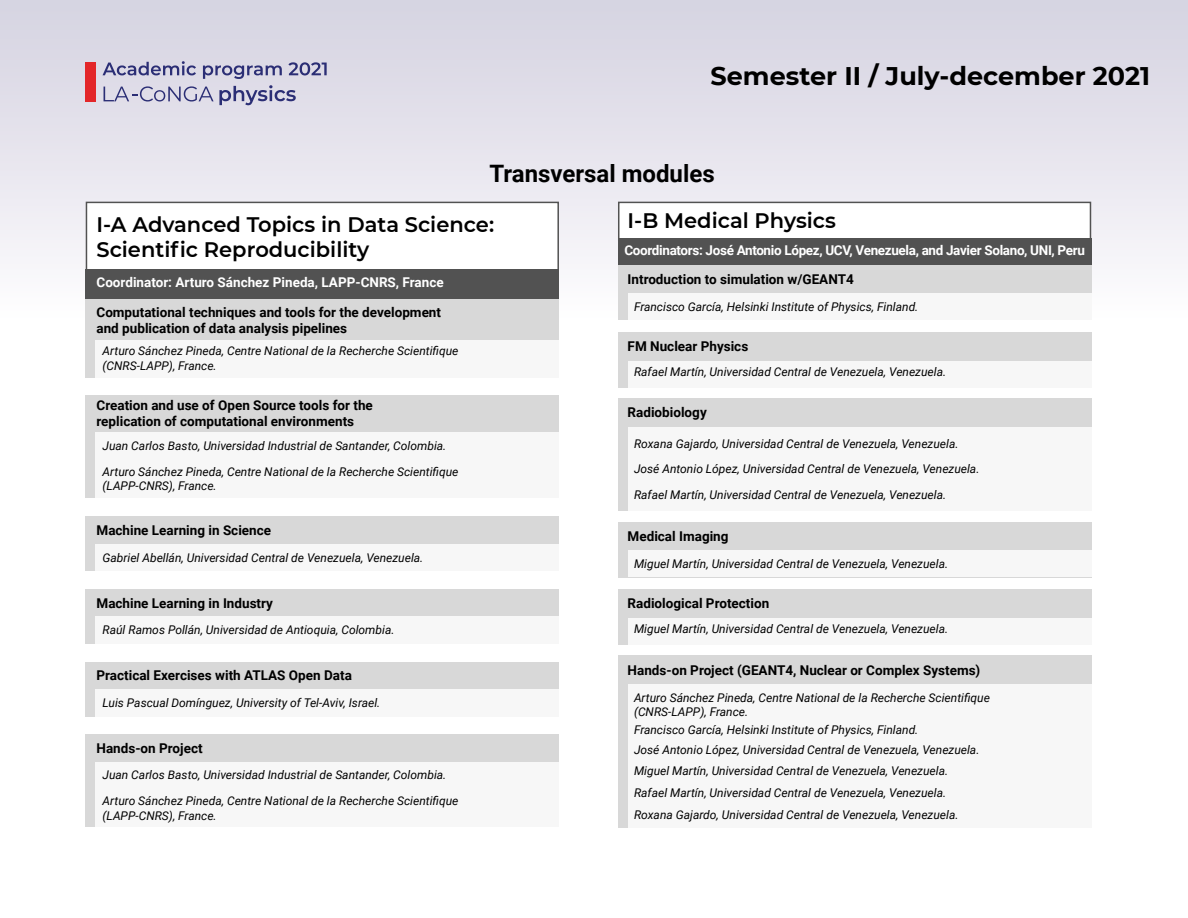
<style>
.page{position:relative;width:1188px;height:918px;background:#fff}
.page>*{position:absolute;margin:0;border:0;box-sizing:border-box;transform-origin:0 0}
.t1{font:700 25.5px "Montserrat";color:#000}
.t2{font:700 24px "Roboto";color:#000}
.t3{font:600 21px/25.2px "Montserrat";color:#000}
.t4{font:700 13.5px/16.2px "Roboto";color:#000}
.t5{font:700 13.5px "Roboto";letter-spacing:-.025em;color:#fff}
.t6{font:700 13.5px "Roboto";color:#fff}
.t7{font:italic 12px/14.4px "Roboto";color:#000}
</style>
<div class="page">
<svg style="left:0;top:0;width:1188px;height:328px;background:#e3e1eb"></svg>
<div style="left:86px;top:202px;width:473px;height:73px;background:#fff;border:2px solid #525252"></div>
<div style="left:618px;top:202px;width:473px;height:39px;background:#fff;border:2px solid #525252"></div>
<div style="left:86px;top:269px;width:473px;height:108px;background:#d8d8d8"></div>
<div style="left:86px;top:517px;width:473px;height:54px;background:#d8d8d8"></div>
<div style="left:86px;top:589px;width:473px;height:55px;background:#d8d8d8"></div>
<div style="left:86px;top:662px;width:473px;height:54px;background:#d8d8d8"></div>
<div style="left:86px;top:395px;width:473px;height:103px;background:#d8d8d8"></div>
<div style="left:86px;top:734px;width:473px;height:93px;background:#d8d8d8"></div>
<div style="left:96px;top:340px;width:463px;height:37px;background:#f7f7f7"></div>
<div style="left:96px;top:544px;width:463px;height:27px;background:#f7f7f7"></div>
<div style="left:96px;top:617px;width:463px;height:27px;background:#f7f7f7"></div>
<div style="left:96px;top:689px;width:463px;height:27px;background:#f7f7f7"></div>
<div style="left:96px;top:432px;width:463px;height:66px;background:#f7f7f7"></div>
<div style="left:96px;top:762px;width:463px;height:65px;background:#f7f7f7"></div>
<div style="left:86px;top:269px;width:473px;height:29px;background:#525252"></div>
<div style="left:618px;top:265px;width:473px;height:55px;background:#d8d8d8"></div>
<div style="left:618px;top:332px;width:473px;height:55px;background:#d8d8d8"></div>
<div style="left:618px;top:522px;width:473px;height:55px;background:#d8d8d8"></div>
<div style="left:618px;top:589px;width:473px;height:56px;background:#d8d8d8"></div>
<div style="left:618px;top:398px;width:473px;height:112px;background:#d8d8d8"></div>
<div style="left:618px;top:656px;width:473px;height:172px;background:#d8d8d8"></div>
<div style="left:628px;top:293px;width:463px;height:27px;background:#f7f7f7"></div>
<div style="left:628px;top:361px;width:463px;height:26px;background:#f7f7f7"></div>
<div style="left:628px;top:550px;width:463px;height:27px;background:#f7f7f7"></div>
<div style="left:628px;top:618px;width:463px;height:27px;background:#f7f7f7"></div>
<div style="left:628px;top:427px;width:463px;height:83px;background:#f7f7f7"></div>
<div style="left:628px;top:684px;width:463px;height:144px;background:#f7f7f7"></div>
<div style="left:618px;top:238px;width:473px;height:27px;background:#525252"></div>
<div style="left:86px;top:62px;width:10px;height:39px;background:#e32629"></div>
<svg style="left:104px;top:85px;width:192px;height:20px;background:#b9b8cf"></svg>
<svg style="left:103px;top:61px;width:224px;height:18px;background:#adacc8"></svg>
<h1 class="t1" style="left:711px;top:58px;width:441px">Semester II / July-december 2021</h1>
<h2 class="t2" style="left:489px;top:156px;width:227px">Transversal modules</h2>
<h3 class="t3" style="left:97px;top:211px;width:399px">I-A Advanced Topics in Data Science:<br>Scientific Reproducibility</h3>
<h3 class="t3" style="left:628px;top:207px;width:210px">I-B Medical Physics</h3>
<p class="t5" style="left:624px;top:241px;width:462px">Coordinators: José Antonio López, UCV, Venezuela, and Javier Solano, UNI, Peru</p>
<p class="t6" style="left:97px;top:273px;width:349px">Coordinator: Arturo Sánchez Pineda, LAPP-CNRS, France</p>
<p class="t4" style="left:628px;top:271px;width:228px">Introduction to simulation w/GEANT4</p>
<p class="t4" style="left:97px;top:303px;width:346px">Computational techniques and tools for the development and publication of data analysis pipelines</p>
<p class="t7" style="left:634px;top:299px;width:286px">Francisco García, Helsinki Institute of Physics, Finland.</p>
<p class="t7" style="left:103px;top:343px;width:357px">Arturo Sánchez Pineda, Centre National de la Recherche Scientifique (CNRS-LAPP), France.</p>
<p class="t4" style="left:628px;top:338px;width:122px">FM Nuclear Physics</p>
<p class="t7" style="left:634px;top:364px;width:314px">Rafael Martín, Universidad Central de Venezuela, Venezuela.</p>
<p class="t4" style="left:97px;top:396px;width:278px">Creation and use of Open Source tools for the replication of computational environments</p>
<p class="t4" style="left:628px;top:404px;width:81px">Radiobiology</p>
<p class="t7" style="left:103px;top:438px;width:345px">Juan Carlos Basto, Universidad Industrial de Santander, Colombia.</p>
<p class="t7" style="left:634px;top:436px;width:326px">Roxana Gajardo, Universidad Central de Venezuela, Venezuela.</p>
<p class="t7" style="left:103px;top:464px;width:357px">Arturo Sánchez Pineda, Centre National de la Recherche Scientifique (LAPP-CNRS), France.</p>
<p class="t7" style="left:634px;top:461px;width:347px">José Antonio López, Universidad Central de Venezuela, Venezuela.</p>
<p class="t7" style="left:634px;top:487px;width:314px">Rafael Martín, Universidad Central de Venezuela, Venezuela.</p>
<p class="t4" style="left:97px;top:522px;width:176px">Machine Learning in Science</p>
<p class="t4" style="left:628px;top:528px;width:102px">Medical Imaging</p>
<p class="t7" style="left:103px;top:550px;width:322px">Gabriel Abellán, Universidad Central de Venezuela, Venezuela.</p>
<p class="t7" style="left:634px;top:556px;width:316px">Miguel Martín, Universidad Central de Venezuela, Venezuela.</p>
<p class="t4" style="left:97px;top:594px;width:178px">Machine Learning in Industry</p>
<p class="t4" style="left:628px;top:595px;width:143px">Radiological Protection</p>
<p class="t7" style="left:103px;top:623px;width:293px">Raúl Ramos Pollán, Universidad de Antioquia, Colombia.</p>
<p class="t7" style="left:634px;top:621px;width:316px">Miguel Martín, Universidad Central de Venezuela, Venezuela.</p>
<p class="t4" style="left:97px;top:667px;width:257px">Practical Exercises with ATLAS Open Data</p>
<p class="t4" style="left:628px;top:661px;width:354px">Hands-on Project (GEANT4, Nuclear or Complex Systems)</p>
<p class="t7" style="left:103px;top:695px;width:279px">Luis Pascual Domínguez, University of Tel-Aviv, Israel.</p>
<p class="t7" style="left:634px;top:690px;width:357px">Arturo Sánchez Pineda, Centre National de la Recherche Scientifique (CNRS-LAPP), France.</p>
<p class="t7" style="left:634px;top:722px;width:286px">Francisco García, Helsinki Institute of Physics, Finland.</p>
<p class="t4" style="left:97px;top:739px;width:108px">Hands-on Project</p>
<p class="t7" style="left:634px;top:742px;width:347px">José Antonio López, Universidad Central de Venezuela, Venezuela.</p>
<p class="t7" style="left:103px;top:767px;width:345px">Juan Carlos Basto, Universidad Industrial de Santander, Colombia.</p>
<p class="t7" style="left:634px;top:763px;width:316px">Miguel Martín, Universidad Central de Venezuela, Venezuela.</p>
<p class="t7" style="left:103px;top:793px;width:357px">Arturo Sánchez Pineda, Centre National de la Recherche Scientifique (LAPP-CNRS), France.</p>
<p class="t7" style="left:634px;top:785px;width:314px">Rafael Martín, Universidad Central de Venezuela, Venezuela.</p>
<p class="t7" style="left:634px;top:807px;width:326px">Roxana Gajardo, Universidad Central de Venezuela, Venezuela.</p>
</div>
